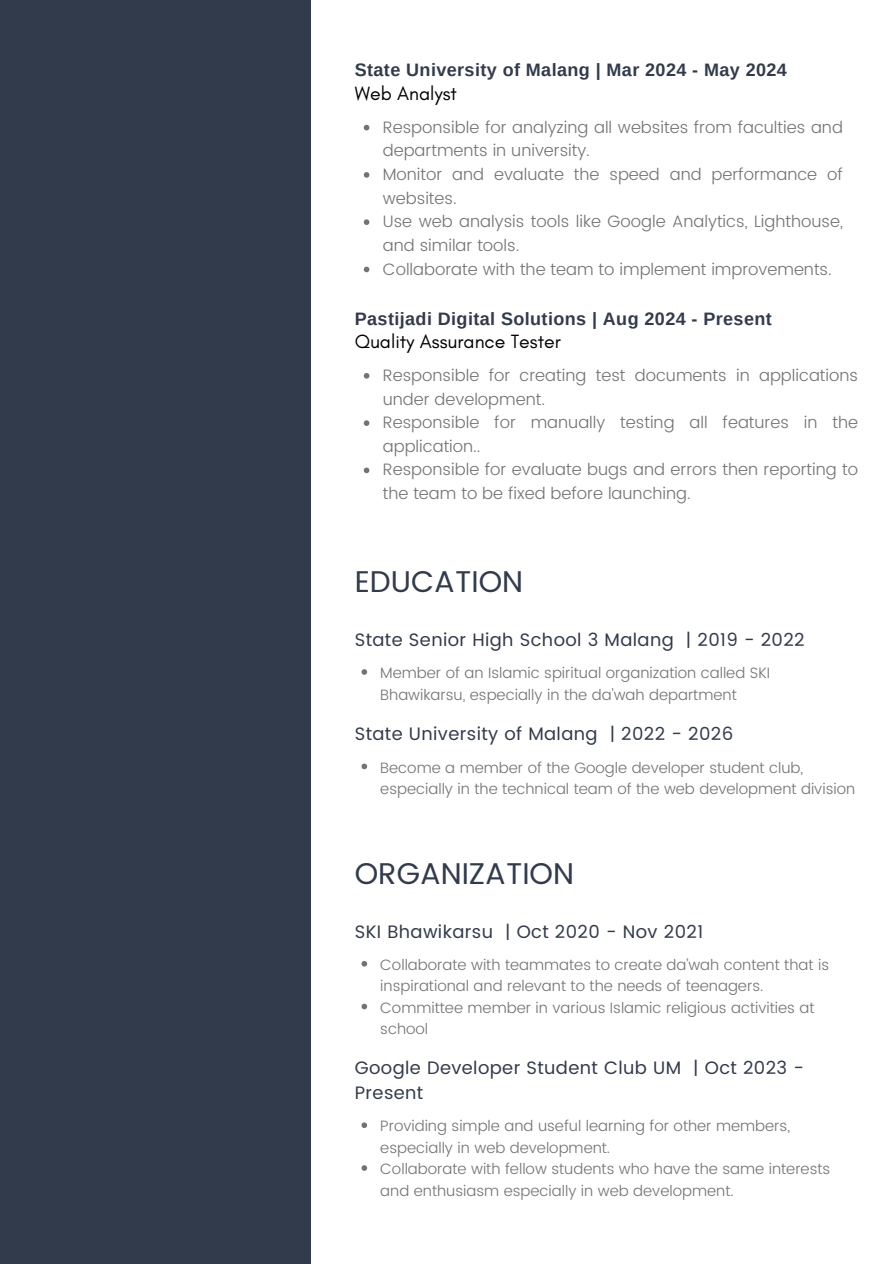
<style>
.page{position:relative;width:894px;height:1264px;background:#fff}
.page>*{position:absolute;margin:0;border:0;box-sizing:border-box;transform-origin:0 0}
.t1{font:30px "Poppins";color:#323b4c}
.t2{font:19.5px "Glacial Indifference";color:#000}
.t3{font:18px/24.8px "Poppins";letter-spacing:.02em;color:#323b4c}
.t4{font:700 18px "Arimo";letter-spacing:.02em;color:#323b4c}
.t5{font:300 16.5px/23.7px "Poppins";color:#737373}
.t6{font:300 15px/21.3px "Poppins";color:#737373}
</style>
<div class="page">
<div style="left:0;top:0;width:310px;height:1263px;background:#323b4c"></div>
<svg style="left:363px;top:125px;width:6px;height:5px"></svg>
<svg style="left:363px;top:172px;width:6px;height:6px"></svg>
<svg style="left:363px;top:219px;width:6px;height:6px"></svg>
<svg style="left:363px;top:267px;width:6px;height:5px"></svg>
<svg style="left:363px;top:373px;width:6px;height:5px"></svg>
<svg style="left:363px;top:420px;width:6px;height:6px"></svg>
<svg style="left:363px;top:467px;width:6px;height:6px"></svg>
<svg style="left:361px;top:669px;width:6px;height:5px"></svg>
<svg style="left:361px;top:763px;width:6px;height:6px"></svg>
<svg style="left:361px;top:961px;width:6px;height:5px"></svg>
<svg style="left:361px;top:1003px;width:6px;height:6px"></svg>
<svg style="left:361px;top:1122px;width:6px;height:6px"></svg>
<svg style="left:361px;top:1165px;width:6px;height:5px"></svg>
<h3 class="t4" style="left:354px;top:60px;width:433px">State University of Malang | Mar 2024 - May 2024</h3>
<p class="t5" style="left:383px;top:115px;width:461px">Responsible for analyzing all websites from faculties and departments in university.</p>
<p class="t5" style="left:383px;top:162px;width:461px">Monitor and evaluate the speed and performance of websites.</p>
<p class="t5" style="left:383px;top:210px;width:461px">Use web analysis tools like Google Analytics, Lighthouse, and similar tools.</p>
<p class="t5" style="left:383px;top:257px;width:450px">Collaborate with the team to implement improvements.</p>
<h2 class="t2" style="left:354px;top:81px;width:104px">Web Analyst</h2>
<h3 class="t4" style="left:354px;top:308px;width:418px">Pastijadi Digital Solutions | Aug 2024 - Present</h3>
<p class="t5" style="left:383px;top:363px;width:476px">Responsible for creating test documents in applications under development.</p>
<p class="t5" style="left:383px;top:410px;width:476px">Responsible for manually testing all features in the application..</p>
<p class="t5" style="left:383px;top:458px;width:476px">Responsible for evaluate bugs and errors then reporting to the team to be fixed before launching.</p>
<h2 class="t2" style="left:354px;top:329px;width:207px">Quality Assurance Tester</h2>
<h1 class="t1" style="left:354px;top:564px;width:170px">EDUCATION</h1>
<h3 class="t3" style="left:354px;top:627px;width:451px">State Senior High School 3 Malang | 2019 - 2022</h3>
<p class="t6" style="left:380px;top:662px;width:391px">Member of an Islamic spiritual organization called SKI<br>Bhawikarsu, especially in the da'wah department</p>
<h3 class="t3" style="left:354px;top:721px;width:380px">State University of Malang | 2022 - 2026</h3>
<p class="t6" style="left:380px;top:756px;width:476px">Become a member of the Google developer student club, especially in the technical team of the web development division</p>
<h1 class="t1" style="left:354px;top:855px;width:221px">ORGANIZATION</h1>
<h3 class="t3" style="left:354px;top:919px;width:350px">SKI Bhawikarsu | Oct 2020 - Nov 2021</h3>
<p class="t6" style="left:380px;top:954px;width:450px">Collaborate with teammates to create da’wah content that is inspirational and relevant to the needs of teenagers.</p>
<p class="t6" style="left:380px;top:996px;width:435px">Committee member in various Islamic religious activities at school</p>
<h3 class="t3" style="left:354px;top:1055px;width:450px">Google Developer Student Club UM | Oct 2023 -<br>Present</h3>
<p class="t6" style="left:380px;top:1115px;width:411px">Providing simple and useful learning for other members, especially in web development.</p>
<p class="t6" style="left:380px;top:1158px;width:451px">Collaborate with fellow students who have the same interests and enthusiasm especially in web development.</p>
</div>
